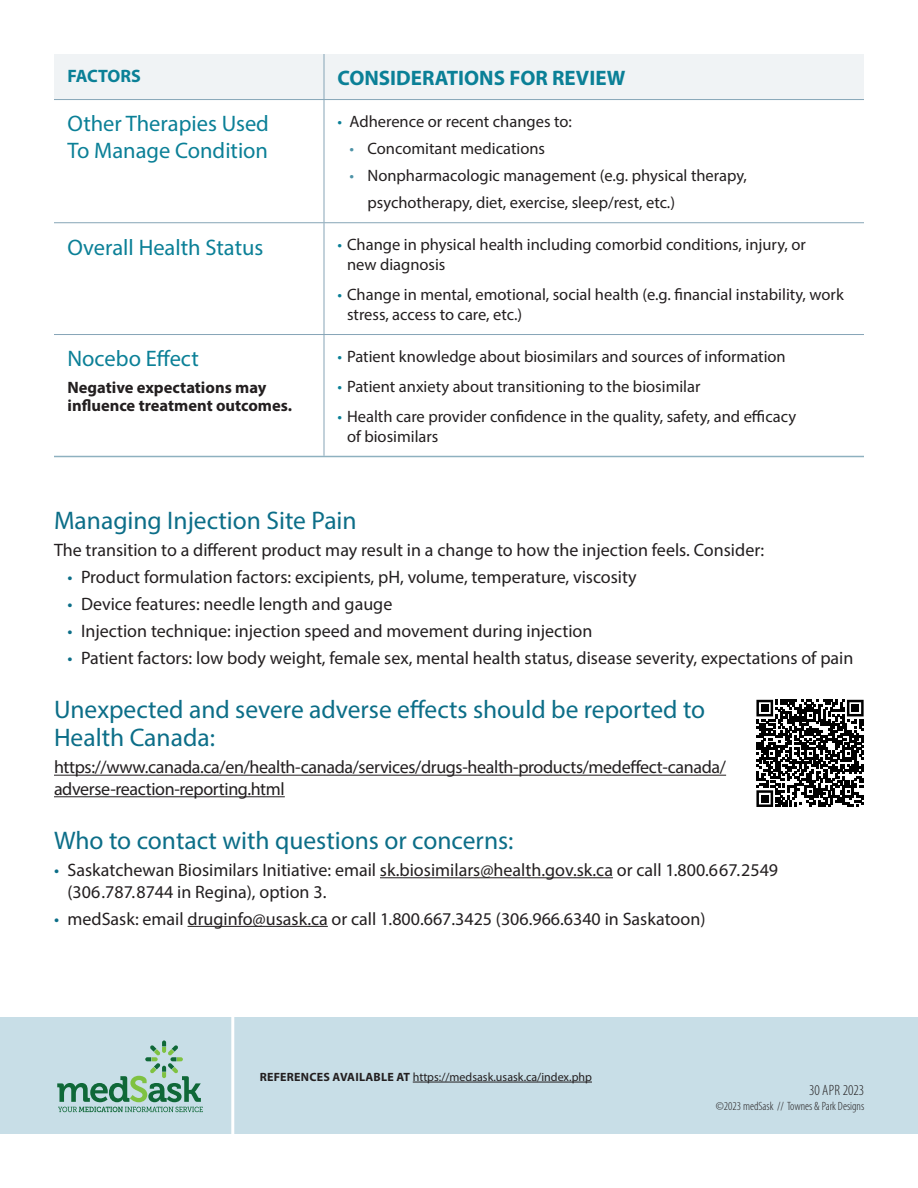
<style>
.page{position:relative;width:918px;height:1188px;background:#fff}
.page>*{position:absolute;margin:0;border:0;box-sizing:border-box;transform-origin:0 0}
.t1{font:25.5px/28.5px "Myriad Pro";color:#0c6e88}
.t2{font:22.5px/27px "Myriad Pro";color:#0b8097}
.t3{font:700 21px "Myriad Pro";color:#0b8097}
.t4{font:18px/21.6px "Myriad Pro";color:#231f20}
.t5{font:18px/21.6px "Myriad Pro";letter-spacing:-.02em;color:#231f20}
.t6{font:700 18px "Myriad Pro";letter-spacing:-.015em;color:#0b8097}
.t7{font:16.5px/19.8px "Myriad Pro";color:#231f20}
.t8{font:700 16.5px/18px "Myriad Pro";color:#231f20}
.t9{font:300 condensed 15px "Myriad Pro";color:#231f20}
.t10{font:12px "Myriad Pro";color:#231f20}
.t11{font:300 condensed 12px "Myriad Pro";color:#231f20}
.s1{color:#0b8097}
.s2{color:#4e93a7}
.s3{color:#0c6e88}
.s4{font-weight:700}
</style>
<div class="page">
<hr style="left:54px;top:775px;width:672px;height:1px;background:#231f20">
<hr style="left:54px;top:796px;width:231px;height:1px;background:#231f20">
<hr style="left:380px;top:877px;width:233px;height:1px;background:#231f20">
<hr style="left:188px;top:926px;width:140px;height:1px;background:#231f20">
<svg style="left:756px;top:700px;width:108px;height:107px"></svg>
<div style="left:761px;top:705px;width:7px;height:7px;background:#000"></div>
<div style="left:852px;top:705px;width:7px;height:7px;background:#000"></div>
<div style="left:761px;top:795px;width:7px;height:7px;background:#000"></div>
<div style="left:54px;top:54px;width:810px;height:45px;background:#f0f3f5"></div>
<hr style="left:54px;top:456px;width:270px;height:1px;background:#8eb1c0">
<hr style="left:324px;top:456px;width:540px;height:1px;background:#8eb1c0">
<hr style="left:324px;top:54px;width:1px;height:45px;background:#86a5b7">
<hr style="left:54px;top:99px;width:270px;height:1px;background:#86a5b7">
<hr style="left:324px;top:99px;width:540px;height:1px;background:#86a5b7">
<hr style="left:324px;top:100px;width:1px;height:122px;background:#86a5b7">
<hr style="left:54px;top:222px;width:270px;height:1px;background:#86a5b7">
<hr style="left:324px;top:222px;width:540px;height:1px;background:#86a5b7">
<hr style="left:324px;top:223px;width:1px;height:111px;background:#86a5b7">
<hr style="left:54px;top:334px;width:270px;height:1px;background:#86a5b7">
<hr style="left:324px;top:334px;width:540px;height:1px;background:#86a5b7">
<hr style="left:324px;top:335px;width:1px;height:121px;background:#86a5b7">
<div style="left:0;top:1017px;width:918px;height:117px;background:#c8dee7"></div>
<svg style="left:57px;top:1040px;width:146px;height:72px"></svg>
<hr style="left:231px;top:996px;width:3px;height:157px;background:#fff">
<hr style="left:413px;top:1082px;width:179px;height:1px;background:#231f20">
<p class="t6" style="left:68px;top:65px;width:75px">FACTORS</p>
<p class="t3" style="left:338px;top:64px;width:289px">CONSIDERATIONS FOR REVIEW</p>
<p class="t2" style="left:68px;top:110px;width:203px">Other Therapies Used<br>To Manage Condition</p>
<p class="t7" style="left:338px;top:111px;width:236px"><span class="s1">•</span> Adherence or recent changes to:</p>
<p class="t7" style="left:350px;top:138px;width:197px"><span class="s2">•</span> Concomitant medications</p>
<p class="t7" style="left:368px;top:162px;width:381px;line-height:27px;text-indent:-18px"><span class="s2">•</span> Nonpharmacologic management (e.g. physical therapy, psychotherapy, diet, exercise, sleep/rest, etc.)</p>
<p class="t2" style="left:68px;top:233px;width:197px">Overall Health Status</p>
<p class="t7" style="left:347px;top:234px;width:460px;text-indent:-10px"><span class="s1">•</span> Change in physical health including comorbid conditions, injury, or new diagnosis</p>
<p class="t7" style="left:347px;top:284px;width:498px;text-indent:-10px"><span class="s1">•</span> Change in mental, emotional, social health (e.g. financial instability, work stress, access to care, etc.)</p>
<p class="t2" style="left:68px;top:345px;width:133px">Nocebo Effect</p>
<p class="t8" style="left:68px;top:378px;width:226px">Negative expectations may influence treatment outcomes.</p>
<p class="t7" style="left:338px;top:346px;width:450px"><span class="s1">•</span> Patient knowledge about biosimilars and sources of information</p>
<p class="t7" style="left:338px;top:376px;width:365px"><span class="s1">•</span> Patient anxiety about transitioning to the biosimilar</p>
<p class="t7" style="left:347px;top:406px;width:451px;text-indent:-10px"><span class="s1">•</span> Health care provider confidence in the quality, safety, and efficacy of biosimilars</p>
<p class="t1" style="left:54px;top:506px;width:304px">Managing Injection Site Pain</p>
<p class="t4" style="left:54px;top:539px;width:712px">The transition to a different product may result in a change to how the injection feels. Consider:</p>
<p class="t4" style="left:68px;top:566px;width:571px"><span class="s3">•</span> Product formulation factors: excipients, pH, volume, temperature, viscosity</p>
<p class="t4" style="left:68px;top:593px;width:326px"><span class="s3">•</span> Device features: needle length and gauge</p>
<p class="t4" style="left:68px;top:620px;width:527px"><span class="s3">•</span> Injection technique: injection speed and movement during injection</p>
<p class="t4" style="left:68px;top:647px;width:787px"><span class="s3">•</span> Patient factors: low body weight, female sex, mental health status, disease severity, expectations of pain</p>
<p class="t1" style="left:54px;top:695px;width:653px">Unexpected and severe adverse effects should be reported to<br>Health Canada:</p>
<p class="t5" style="left:54px;top:756px;width:674px">https://www.canada.ca/en/health-canada/services/drugs-health-products/medeffect-canada/ adverse-reaction-reporting.html</p>
<p class="t1" style="left:54px;top:826px;width:461px">Who to contact with questions or concerns:</p>
<p class="t4" style="left:68px;top:859px;width:712px;text-indent:-14px"><span class="s3">•</span> Saskatchewan Biosimilars Initiative: email sk.biosimilars@health.gov.sk.ca or call 1.800.667.2549 (306.787.8744 in Regina), option 3.</p>
<p class="t4" style="left:54px;top:907px;width:653px"><span class="s3">•</span> medSask: email druginfo@usask.ca or call 1.800.667.3425 (306.966.6340 in Saskatoon)</p>
<p class="t10" style="left:260px;top:1069px;width:334px"><span class="s4">REFERENCES AVAILABLE AT</span> https://medsask.usask.ca/index.php</p>
<p class="t9" style="left:809px;top:1082px;width:57px">30 APR 2023</p>
<p class="t11" style="left:716px;top:1099px;width:150px">©2023 medSask // Townes &amp; Park Designs</p>
</div>
